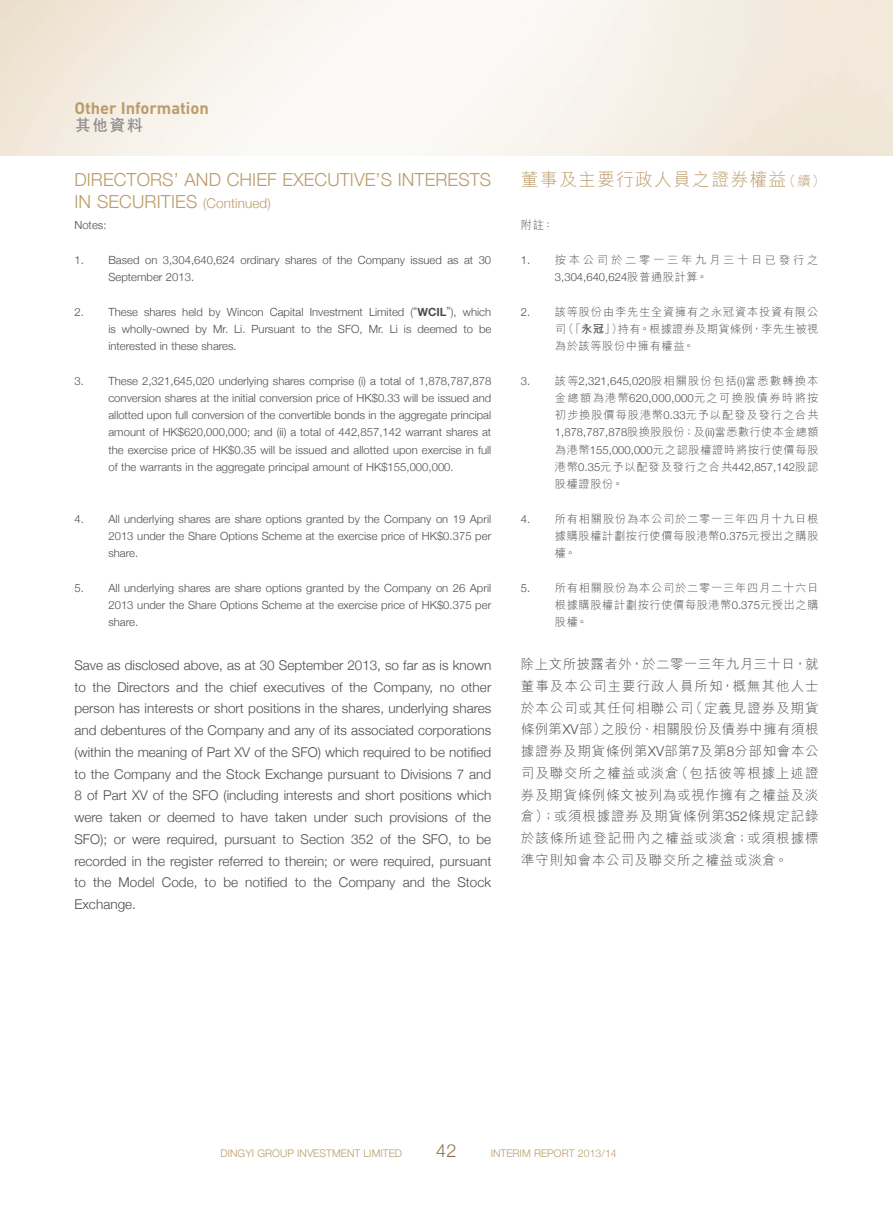
<style>
.page{position:relative;width:893px;height:1212px;background:#fff}
.page>*{position:absolute;margin:0;border:0;box-sizing:border-box;transform-origin:0 0}
.Heading_1{font:300 18px/21.8px "Helvetica Neue";letter-spacing:.005em;color:#bc9b69}
.C_Heading_1{font:300 18px "M Hei HK";letter-spacing:.06em;color:#bc9b69}
.t1{font:300 18px "Helvetica Neue";color:#8a724c}
.t2{font:700 16.5px "DIN";color:#bc9b69}
.t3{font:700 16.5px "C Hei 2 HK";color:#8a8c8f}
.Body_Text{font:300 13.5px/21.8px "Helvetica Neue";letter-spacing:.005em;color:#4b4c4d;text-align:justify}
.Body_Text-2{font:300 13.5px/21.8px "M Hei HK";letter-spacing:.06em;color:#4b4c4d;text-align:justify}
.Notes{font:300 11.25px/17.2px "Helvetica Neue";letter-spacing:.005em;color:#4b4c4d;text-align:justify}
.C_Notes{font:300 11.25px/17.2px "M Hei HK";letter-spacing:.07em;color:#4b4c4d;text-align:justify}
.C_Notes-2{font:300 11.25px/17.2px "M Hei HK";letter-spacing:.245em;color:#4b4c4d}
.Notes-2{font:300 11.25px "M Hei HK";color:#4b4c4d}
.t4{font:300 10.5px "Helvetica Neue";letter-spacing:.005em;color:#bc9b69}
.s1{font-size:13.5px}
.s2{font-weight:700}
.s3{font-family:"Helvetica Neue"}
</style>
<div class="page">
<p class="t2" style="left:74px;top:97px;width:136px">Other Information</p>
<p class="t3" style="left:74px;top:116px;width:70px">其他資料</p>
<p class="Heading_1" style="left:74px;top:169px;width:418px">DIRECTORS’ AND CHIEF EXECUTIVE’S INTERESTS<br>IN SECURITIES <span class="s1">(Continued)</span></p>
<p class="Notes" style="left:74px;top:217px;width:34px">Notes:</p>
<p class="Notes" style="left:108px;top:251px;width:384px;text-indent:-34px">1. Based on 3,304,640,624 ordinary shares of the Company issued as at 30<br>September 2013.</p>
<p class="Notes" style="left:108px;top:303px;width:384px;text-indent:-34px">2. These shares held by Wincon Capital Investment Limited (“<span class="s2">WCIL</span>”), which is wholly-owned by Mr. Li. Pursuant to the SFO, Mr. Li is deemed to be interested in these shares.</p>
<p class="Notes" style="left:108px;top:372px;width:384px;text-indent:-34px">3. These 2,321,645,020 underlying shares comprise (i) a total of 1,878,787,878 conversion shares at the initial conversion price of HK$0.33 will be issued and allotted upon full conversion of the convertible bonds in the aggregate principal amount of HK$620,000,000; and (ii) a total of 442,857,142 warrant shares at the exercise price of HK$0.35 will be issued and allotted upon exercise in full of the warrants in the aggregate principal amount of HK$155,000,000.</p>
<p class="Notes" style="left:108px;top:510px;width:384px;text-indent:-34px">4. All underlying shares are share options granted by the Company on 19 April 2013 under the Share Options Scheme at the exercise price of HK$0.375 per share.</p>
<p class="Notes" style="left:108px;top:579px;width:384px;text-indent:-34px">5. All underlying shares are share options granted by the Company on 26 April 2013 under the Share Options Scheme at the exercise price of HK$0.375 per share.</p>
<p class="Body_Text" style="left:74px;top:654px;width:418px">Save as disclosed above, as at 30 September 2013, so far as is known to the Directors and the chief executives of the Company, no other person has interests or short positions in the shares, underlying shares and debentures of the Company and any of its associated corporations (within the meaning of Part XV of the SFO) which required to be notified to the Company and the Stock Exchange pursuant to Divisions 7 and 8 of Part XV of the SFO (including interests and short positions which were taken or deemed to have taken under such provisions of the SFO); or were required, pursuant to Section 352 of the SFO, to be recorded in the register referred to therein; or were required, pursuant to the Model Code, to be notified to the Company and the Stock Exchange.</p>
<p class="C_Heading_1" style="left:521px;top:170px;width:306px">董事及主要行政人員之證券權益<span class="s1">（續）</span></p>
<p class="Notes-2" style="left:521px;top:220px;width:34px">附註：</p>
<p class="C_Notes-2" style="left:555px;top:251px;width:265px;text-indent:-34px"><span class="s3">1.</span> 按本公司於二零一三年九月三十日已發行之<br><span class="s3">3,304,640,624</span>股普通股計算。</p>
<p class="C_Notes" style="left:555px;top:303px;width:265px;text-indent:-34px"><span class="s3">2.</span> 該等股份由李先生全資擁有之永冠資本投資有限公司（「<span class="s2">永冠</span>」）持有。根據證券及期貨條例，李先生被視為於該等股份中擁有權益。</p>
<p class="C_Notes" style="left:555px;top:372px;width:265px;text-indent:-34px"><span class="s3">3.</span> 該等<span class="s3">2,321,645,020</span>股相關股份包括<span class="s3">(i)</span>當悉數轉換本金總額為港幣<span class="s3">620,000,000</span>元之可換股債券時將按初步換股價每股港幣<span class="s3">0.33</span>元予以配發及發行之合共<span class="s3">1,878,787,878</span>股換股股份；及<span class="s3">(ii)</span>當悉數行使本金總額為港幣<span class="s3">155,000,000</span>元之認股權證時將按行使價每股港幣<span class="s3">0.35</span>元予以配發及發行之合共<span class="s3">442,857,142</span>股認股權證股份。</p>
<p class="C_Notes" style="left:555px;top:510px;width:265px;text-indent:-34px"><span class="s3">4.</span> 所有相關股份為本公司於二零一三年四月十九日根據購股權計劃按行使價每股港幣<span class="s3">0.375</span>元授出之購股權。</p>
<p class="C_Notes" style="left:555px;top:579px;width:265px;text-indent:-34px"><span class="s3">5.</span> 所有相關股份為本公司於二零一三年四月二十六日根據購股權計劃按行使價每股港幣<span class="s3">0.375</span>元授出之購股權。</p>
<p class="Body_Text-2" style="left:521px;top:653px;width:299px">除上文所披露者外，於二零一三年九月三十日，就董事及本公司主要行政人員所知，概無其他人士於本公司或其任何相聯公司（定義見證券及期貨條例第<span class="s3">XV</span>部）之股份、相關股份及債券中擁有須根據證券及期貨條例第<span class="s3">XV</span>部第<span class="s3">7</span>及第<span class="s3">8</span>分部知會本公司及聯交所之權益或淡倉（包括彼等根據上述證券及期貨條例條文被列為或視作擁有之權益及淡倉）；或須根據證券及期貨條例第<span class="s3">352</span>條規定記錄於該條所述登記冊內之權益或淡倉；或須根據標準守則知會本公司及聯交所之權益或淡倉。</p>
<p class="t4" style="left:221px;top:1147px;width:183px">DINGYI GROUP INVESTMENT LIMITED</p>
<h1 class="t1" style="left:436px;top:1140px;width:22px">42</h1>
<p class="t4" style="left:491px;top:1147px;width:128px">INTERIM REPORT 2013/14</p>
</div>
